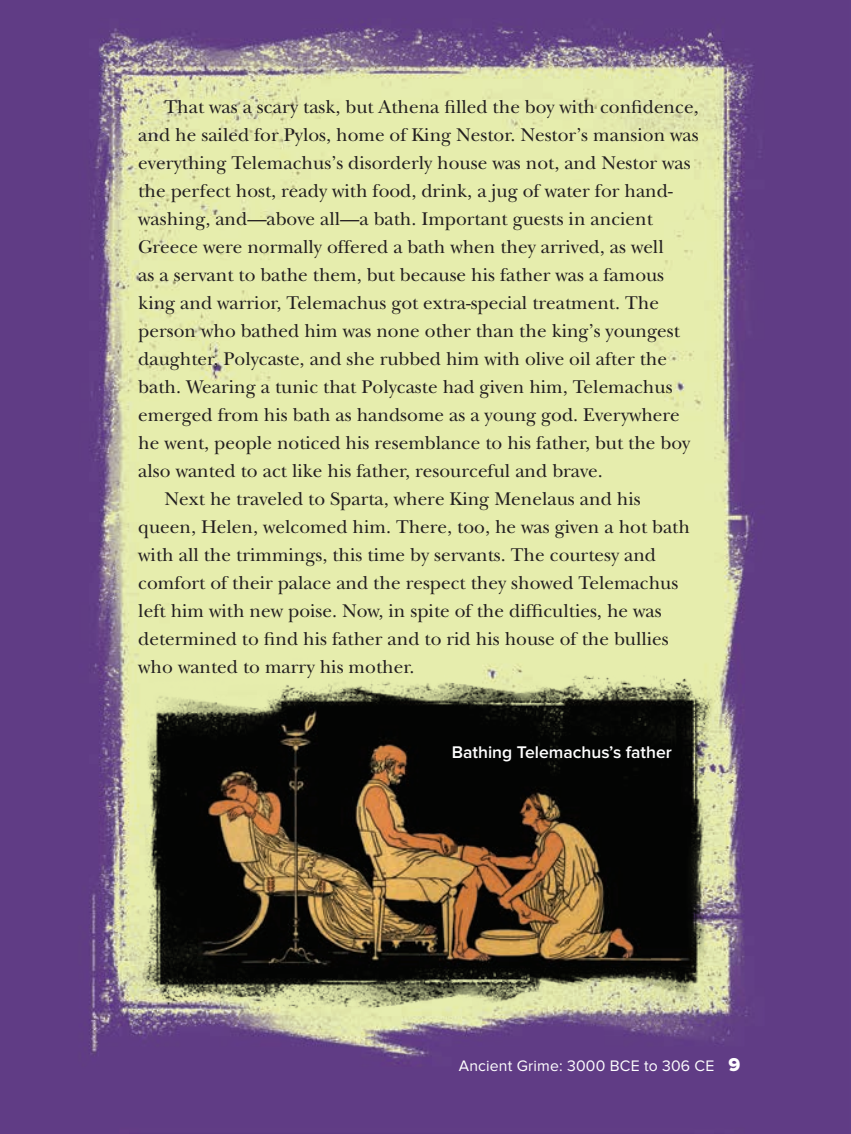
<style>
.page{position:relative;width:851px;height:1134px;background:#fff}
.page>*{position:absolute;margin:0;border:0;box-sizing:border-box;transform-origin:0 0}
.Main_text{font:19.25px/28px "New Baskerville Std";color:#231f20}
.t1{font:19.25px "Proxima Nova Extrabld";color:#fff}
.t2{font:600 17.5px "Proxima Nova";color:#fff}
.t3{font:15.75px "Proxima Nova";letter-spacing:.01em;color:#fff}
</style>
<div class="page">
<img style="left:0;top:0;width:850px;height:1134px">
<img style="left:97px;top:648px;width:644px;height:385px">
<p class="Main_text" style="left:138px;top:93px;width:562px;text-indent:26px">That was a scary task, but Athena filled the boy with confidence, and he sailed for Pylos, home of King Nestor. Nestor’s mansion was everything Telemachus’s disorderly house was not, and Nestor was the perfect host, ready with food, drink, a jug of water for hand&shy;washing, and—above all—a bath. Important guests in ancient Greece were normally offered a bath when they arrived, as well<br>as a servant to bathe them, but because his father was a famous king and warrior, Telemachus got extra-special treatment. The person who bathed him was none other than the king’s youngest daughter, Polycaste, and she rubbed him with olive oil after the bath. Wearing a tunic that Polycaste had given him, Telemachus emerged from his bath as handsome as a young god. Everywhere he went, people noticed his resemblance to his father, but the boy also wanted to act like his father, resourceful and brave.</p>
<p class="Main_text" style="left:138px;top:485px;width:553px;text-indent:26px">Next he traveled to Sparta, where King Menelaus and his queen, Helen, welcomed him. There, too, he was given a hot bath with all the trimmings, this time by servants. The courtesy and comfort of their palace and the respect they showed Telemachus left him with new poise. Now, in spite of the difficulties, he was determined to find his father and to rid his house of the bullies who wanted to marry his mother.</p>
<p class="t2" style="left:452px;top:742px;width:222px">Bathing Telemachus’s father</p>
<p class="t3" style="left:459px;top:1057px;width:257px">Ancient Grime: 3000 BCE to 306 CE</p>
<p class="t1" style="left:728px;top:1053px;width:13px">9</p>
</div>
